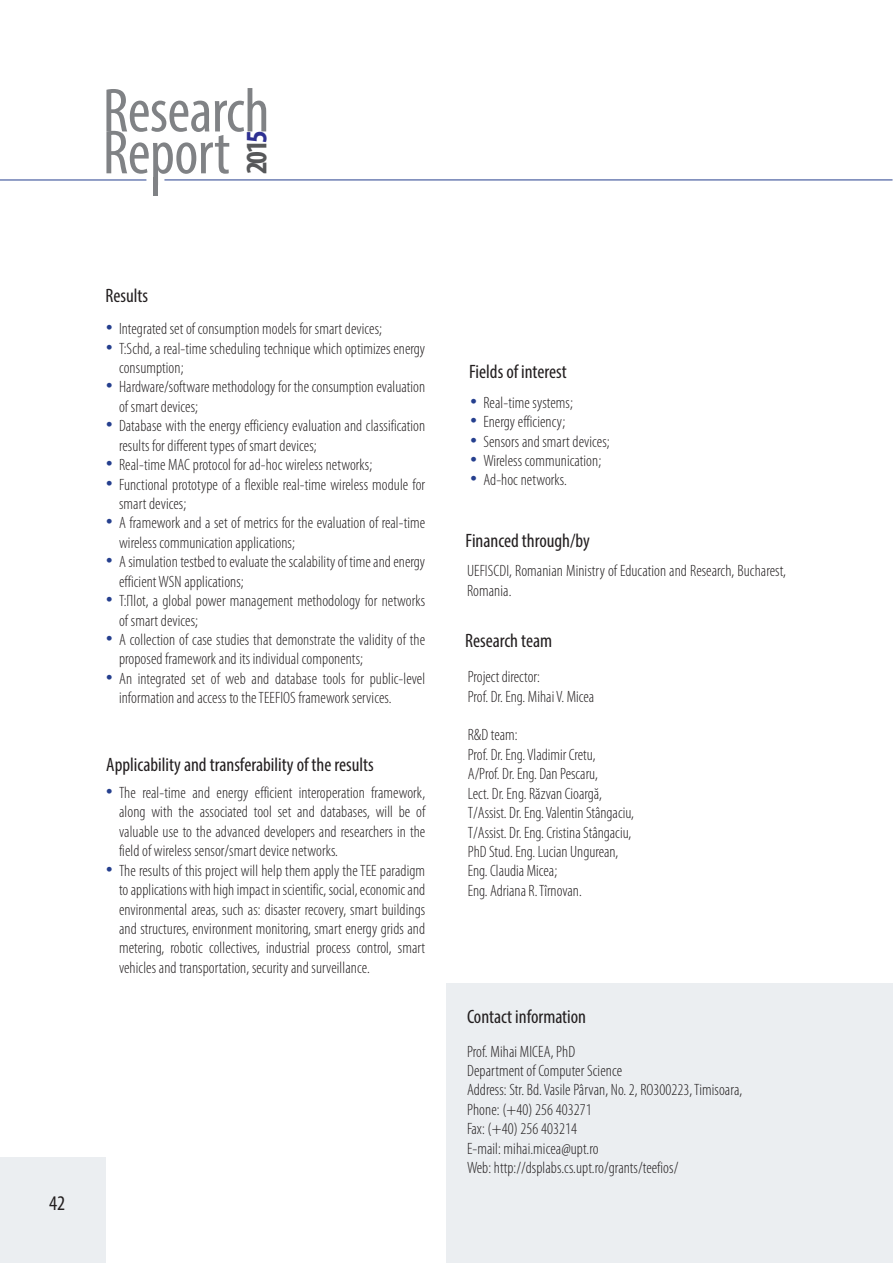
<style>
.page{position:relative;width:893px;height:1263px;background:#fff}
.page>*{position:absolute;margin:0;border:0;box-sizing:border-box;transform-origin:0 0}
.t1{font:condensed 62.7px "Myriad Pro";letter-spacing:-.01em;color:#808285}
.t2{font:700 condensed 29.85px "Myriad Pro";color:#57585a}
.t3{font:condensed 20.85px "Myriad Pro";color:#231f20}
.t4{font:condensed 19.5px "Myriad Pro";color:#231f20}
.t5{font:300 condensed 16.5px/19.5px "Myriad Pro";letter-spacing:.005em;color:#231f20}
.s1{color:#2e3092}
.s2{font-size:26.85px;color:#253f8e}
</style>
<div class="page">
<div style="left:0;top:1157px;width:106px;height:106px;background:#ebeef1"></div>
<div style="left:153px;top:178px;width:5px;height:18px;background:#808285"></div>
<hr style="left:0;top:180px;width:146px;height:1px;background:#253f8e">
<hr style="left:164px;top:180px;width:728px;height:1px;background:#253f8e">
<div style="left:446px;top:984px;width:447px;height:279px;background:#ebeef1"></div>
<p class="t3" style="left:49px;top:1190px;width:18px">42</p>
<h1 class="t1" style="left:103px;top:73px;width:168px">Research</h1>
<h1 class="t1" style="left:103px;top:115px;width:129px">Report</h1>
<h2 class="t2" style="left:238px;top:174px;width:45px;rotate:-90deg">201<span class="s1">5</span></h2>
<p class="t4" style="left:106px;top:284px;width:44px">Results</p>
<p class="t5" style="left:106px;top:319px;width:277px"><span class="s2">•</span> Integrated set of consumption models for smart devices;</p>
<p class="t5" style="left:119px;top:339px;width:308px;text-indent:-13px"><span class="s2">•</span> T:Schd, a real-time scheduling technique which optimizes energy consumption;</p>
<p class="t5" style="left:119px;top:378px;width:308px;text-indent:-13px"><span class="s2">•</span> Hardware/software methodology for the consumption evaluation of smart devices;</p>
<p class="t5" style="left:119px;top:416px;width:308px;text-indent:-13px"><span class="s2">•</span> Database with the energy efficiency evaluation and classification results for different types of smart devices;</p>
<p class="t5" style="left:106px;top:455px;width:267px"><span class="s2">•</span> Real-time MAC protocol for ad-hoc wireless networks;</p>
<p class="t5" style="left:119px;top:475px;width:308px;text-indent:-13px"><span class="s2">•</span> Functional prototype of a flexible real-time wireless module for smart devices;</p>
<p class="t5" style="left:119px;top:514px;width:308px;text-indent:-13px"><span class="s2">•</span> A framework and a set of metrics for the evaluation of real-time wireless communication applications;</p>
<p class="t5" style="left:119px;top:552px;width:308px;text-indent:-13px"><span class="s2">•</span> A simulation testbed to evaluate the scalability of time and energy efficient WSN applications;</p>
<p class="t5" style="left:119px;top:591px;width:308px;text-indent:-13px"><span class="s2">•</span> T:Πlot, a global power management methodology for networks of smart devices;</p>
<p class="t5" style="left:119px;top:630px;width:308px;text-indent:-13px"><span class="s2">•</span> A collection of case studies that demonstrate the validity of the proposed framework and its individual components;</p>
<p class="t5" style="left:119px;top:669px;width:308px;text-indent:-13px"><span class="s2">•</span> An integrated set of web and database tools for public-level information and access to the TEEFIOS framework services.</p>
<p class="t4" style="left:106px;top:753px;width:269px">Applicability and transferability of the results</p>
<p class="t5" style="left:119px;top:783px;width:308px;text-align:justify;text-indent:-13px"><span class="s2">•</span> The real-time and energy efficient interoperation framework, along with the associated tool set and databases, will be of valuable use to the advanced developers and researchers in the field of wireless sensor/smart device networks.</p>
<p class="t5" style="left:119px;top:861px;width:308px;text-align:justify;text-indent:-13px"><span class="s2">•</span> The results of this project will help them apply the TEE paradigm to applications with high impact in scientific, social, economic and environmental areas, such as: disaster recovery, smart buildings and structures, environment monitoring, smart energy grids and metering, robotic collectives, industrial process control, smart vehicles and transportation, security and surveillance.</p>
<p class="t4" style="left:469px;top:360px;width:99px">Fields of interest</p>
<p class="t5" style="left:471px;top:393px;width:104px"><span class="s2">•</span> Real-time systems;</p>
<p class="t5" style="left:471px;top:412px;width:96px"><span class="s2">•</span> Energy efficiency;</p>
<p class="t5" style="left:471px;top:432px;width:141px"><span class="s2">•</span> Sensors and smart devices;</p>
<p class="t5" style="left:471px;top:451px;width:132px"><span class="s2">•</span> Wireless communication;</p>
<p class="t5" style="left:471px;top:471px;width:98px"><span class="s2">•</span> Ad-hoc networks.</p>
<p class="t4" style="left:465px;top:528px;width:126px">Financed through/by</p>
<p class="t5" style="left:467px;top:561px;width:320px">UEFISCDI, Romanian Ministry of Education and Research, Bucharest,<br>Romania.</p>
<p class="t4" style="left:465px;top:628px;width:89px">Research team</p>
<p class="t5" style="left:468px;top:667px;width:74px">Project director:</p>
<p class="t5" style="left:468px;top:687px;width:128px">Prof. Dr. Eng. Mihai V. Micea</p>
<p class="t5" style="left:468px;top:726px;width:51px">R&amp;D team:</p>
<p class="t5" style="left:468px;top:745px;width:129px">Prof. Dr. Eng. Vladimir Cretu,</p>
<p class="t5" style="left:468px;top:764px;width:132px">A/Prof. Dr. Eng. Dan Pescaru,</p>
<p class="t5" style="left:468px;top:784px;width:136px">Lect. Dr. Eng. Răzvan Cioargă,</p>
<p class="t5" style="left:468px;top:803px;width:168px">T/Assist. Dr. Eng. Valentin Stângaciu,</p>
<p class="t5" style="left:468px;top:823px;width:165px">T/Assist. Dr. Eng. Cristina Stângaciu,</p>
<p class="t5" style="left:468px;top:842px;width:152px">PhD Stud. Eng. Lucian Ungurean,</p>
<p class="t5" style="left:468px;top:862px;width:91px">Eng. Claudia Micea;</p>
<p class="t5" style="left:468px;top:881px;width:116px">Eng. Adriana R. Tîrnovan.</p>
<p class="t4" style="left:467px;top:1004px;width:121px">Contact information</p>
<p class="t5" style="left:467px;top:1042px;width:110px">Prof. Mihai MICEA, PhD</p>
<p class="t5" style="left:467px;top:1061px;width:157px">Department of Computer Science</p>
<p class="t5" style="left:467px;top:1080px;width:277px">Address: Str. Bd. Vasile Pârvan, No. 2, RO300223, Timisoara,</p>
<p class="t5" style="left:467px;top:1100px;width:126px">Phone: (+40) 256 403271</p>
<p class="t5" style="left:467px;top:1119px;width:112px">Fax: (+40) 256 403214</p>
<p class="t5" style="left:467px;top:1139px;width:133px">E-mail: mihai.micea@upt.ro</p>
<p class="t5" style="left:467px;top:1158px;width:213px">Web: http://dsplabs.cs.upt.ro/grants/teefios/</p>
</div>
